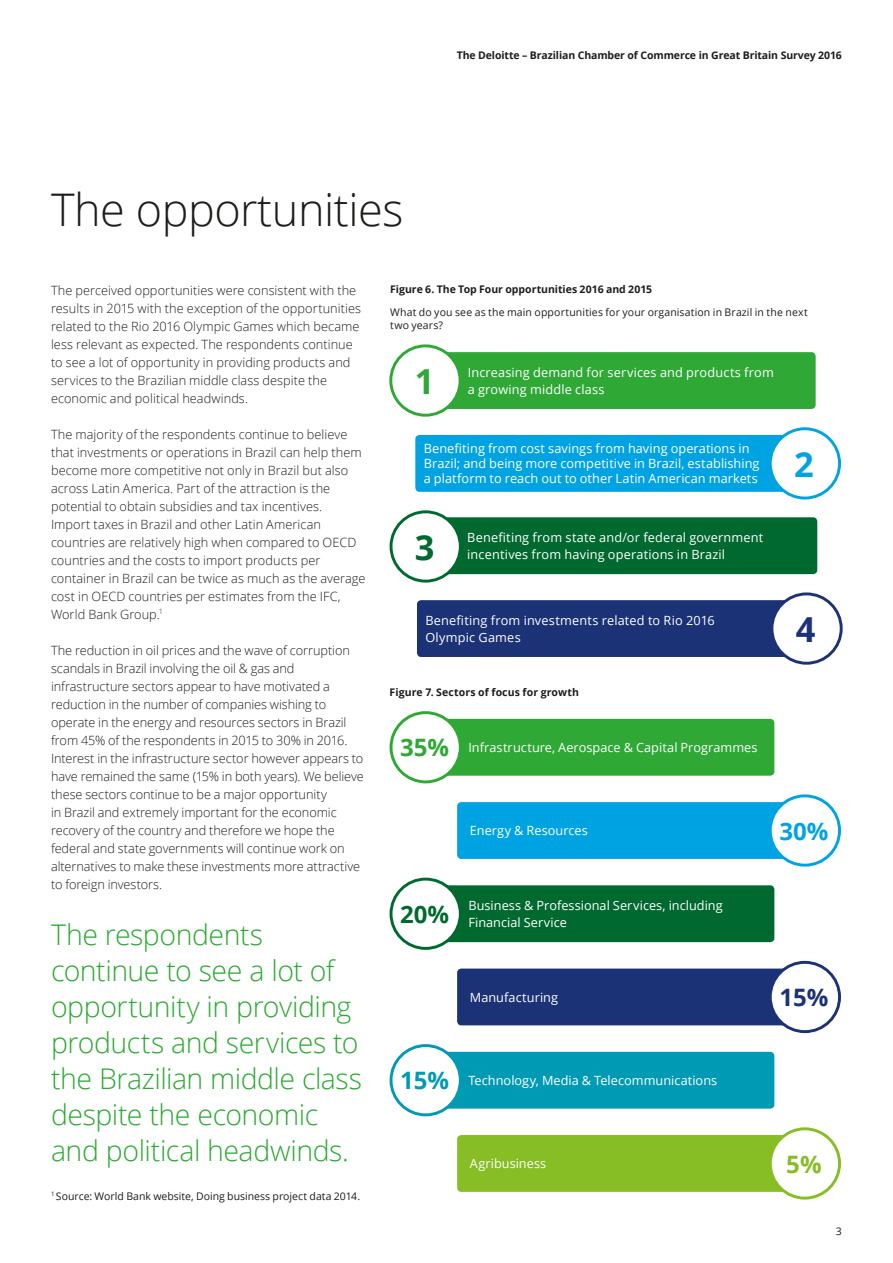
<style>
.page{position:relative;width:893px;height:1263px;background:#fff}
.page>*{position:absolute;margin:0;border:0;box-sizing:border-box;transform-origin:0 0}
.Story_heading_light{font:300 45px "Open Sans";letter-spacing:-.01em;color:#1d1d1b}
.t1{font:700 34.5px "Open Sans";color:#2fa836}
.t2{font:700 34.5px "Open Sans";color:#00a3e2}
.t3{font:700 34.5px "Open Sans";color:#1c3276}
.t4{font:700 34.5px "Open Sans";color:#00692f}
.Quote_pullout__mediu{font:300 28.5px/36px "Open Sans";letter-spacing:-.015em;color:#2fa836}
.t5{font:700 24px "Open Sans";color:#2fa836}
.t6{font:700 24px "Open Sans";color:#00692f}
.t7{font:700 24px "Open Sans";color:#009ab4}
.t8{font:700 24px "Open Sans";color:#00a3e2}
.t9{font:700 24px "Open Sans";color:#1c3276}
.t10{font:700 24px "Open Sans";color:#87bd25}
.Body_copy__8_5_12pt{font:300 12.75px/18px "Open Sans";color:#1d1d1b}
.Caption__CAP{font:12.75px/15px "Open Sans";letter-spacing:.01em;color:#fff}
.Body_copy__white_8_5{font:12.75px "Open Sans";letter-spacing:.005em;color:#fff}
.C_Head__CH{font:10.5px/13.5px "Open Sans";letter-spacing:.01em;color:#1d1d1b}
.Brochure_title___Lef{font:700 10.5px "Open Sans";letter-spacing:-.01em;color:#1d1d1b}
.Smaller_Text{font:10.5px "Open Sans";color:#1d1d1b}
.B_Head__BH{font:700 10.5px "Open Sans";color:#1d1d1b}
.C_Head__CH-2{font:700 10.5px "Open Sans";letter-spacing:.01em;color:#1d1d1b}
.Folio_Right_pg__7_9{font:10.5px "Open Sans";color:#1d1d1b}
</style>
<div class="page">
<div style="left:441px;top:719px;width:333px;height:57px;background:#2fa836;border-radius:4px"></div>
<div style="left:391px;top:713px;width:69px;height:69px;background:#fff;border-radius:50%"></div>
<div style="left:390px;top:711px;width:72px;height:72px;border:3px solid #2fa836;border-radius:50%"></div>
<div style="left:441px;top:885px;width:333px;height:57px;background:#00692f;border-radius:4px"></div>
<div style="left:391px;top:879px;width:69px;height:69px;background:#fff;border-radius:50%"></div>
<div style="left:390px;top:878px;width:72px;height:72px;border:3px solid #00692f;border-radius:50%"></div>
<div style="left:441px;top:1052px;width:333px;height:56px;background:#009ab4;border-radius:4px"></div>
<div style="left:391px;top:1045px;width:69px;height:70px;background:#fff;border-radius:50%"></div>
<div style="left:390px;top:1044px;width:72px;height:72px;border:3px solid #009ab4;border-radius:50%"></div>
<div style="left:441px;top:352px;width:375px;height:57px;background:#2fa836;border-radius:4px"></div>
<div style="left:391px;top:346px;width:69px;height:69px;background:#fff;border-radius:50%"></div>
<div style="left:389px;top:344px;width:73px;height:73px;border:3px solid #2fa836;border-radius:50%"></div>
<div style="left:415px;top:435px;width:375px;height:57px;background:#00a3e2;border-radius:4px"></div>
<div style="left:417px;top:600px;width:375px;height:57px;background:#1c3276;border-radius:4px"></div>
<div style="left:442px;top:517px;width:375px;height:57px;background:#00692f;border-radius:4px"></div>
<div style="left:770px;top:429px;width:69px;height:69px;background:#fff;border-radius:50%"></div>
<div style="left:769px;top:427px;width:72px;height:72px;border:3px solid #00a3e2;border-radius:50%"></div>
<div style="left:457px;top:802px;width:333px;height:57px;background:#00a3e2;border-radius:4px"></div>
<div style="left:770px;top:796px;width:69px;height:69px;background:#fff;border-radius:50%"></div>
<div style="left:769px;top:794px;width:72px;height:73px;border:3px solid #00a3e2;border-radius:50%"></div>
<div style="left:457px;top:968px;width:333px;height:57px;background:#1c3276;border-radius:4px"></div>
<div style="left:770px;top:962px;width:69px;height:70px;background:#fff;border-radius:50%"></div>
<div style="left:769px;top:961px;width:72px;height:72px;border:3px solid #1c3276;border-radius:50%"></div>
<div style="left:457px;top:1135px;width:333px;height:57px;background:#87bd25;border-radius:4px"></div>
<div style="left:770px;top:1129px;width:69px;height:69px;background:#fff;border-radius:50%"></div>
<div style="left:769px;top:1127px;width:72px;height:72px;border:3px solid #87bd25;border-radius:50%"></div>
<div style="left:772px;top:594px;width:69px;height:69px;background:#fff;border-radius:50%"></div>
<div style="left:770px;top:592px;width:73px;height:73px;border:3px solid #1c3276;border-radius:50%"></div>
<div style="left:391px;top:512px;width:69px;height:69px;background:#fff;border-radius:50%"></div>
<div style="left:390px;top:510px;width:72px;height:73px;border:3px solid #00692f;border-radius:50%"></div>
<p class="Story_heading_light" style="left:51px;top:179px;width:354px">The opportunities</p>
<p class="Brochure_title___Lef" style="left:457px;top:48px;width:387px">The Deloitte – Brazilian Chamber of Commerce in Great Britain Survey 2016</p>
<p class="Body_copy__8_5_12pt" style="left:51px;top:281px;width:312px">The perceived opportunities were consistent with the results in 2015 with the exception of the opportunities related to the Rio 2016 Olympic Games which became less relevant as expected. The respondents continue to see a lot of opportunity in providing products and services to the Brazilian middle class despite the economic and political headwinds.</p>
<p class="Body_copy__8_5_12pt" style="left:51px;top:425px;width:316px">The majority of the respondents continue to believe that investments or operations in Brazil can help them become more competitive not only in Brazil but also across Latin America. Part of the attraction is the potential to obtain subsidies and tax incentives.<br>Import taxes in Brazil and other Latin American countries are relatively high when compared to OECD countries and the costs to import products per container in Brazil can be twice as much as the average cost in OECD countries per estimates from the IFC, World Bank Group.<sup>1</sup></p>
<p class="Body_copy__8_5_12pt" style="left:51px;top:641px;width:314px">The reduction in oil prices and the wave of corruption scandals in Brazil involving the oil &amp; gas and infrastructure sectors appear to have motivated a reduction in the number of companies wishing to operate in the energy and resources sectors in Brazil from 45% of the respondents in 2015 to 30% in 2016.<br>Interest in the infrastructure sector however appears to have remained the same (15% in both years). We believe these sectors continue to be a major opportunity<br>in Brazil and extremely important for the economic recovery of the country and therefore we hope the federal and state governments will continue work on alternatives to make these investments more attractive to foreign investors.</p>
<p class="Quote_pullout__mediu" style="left:51px;top:915px;width:313px">The respondents continue to see a lot of opportunity in providing products and services to the Brazilian middle class despite the economic and political headwinds.</p>
<p class="Smaller_Text" style="left:51px;top:1188px;width:311px"><sup>1</sup> Source: World Bank website, Doing business project data 2014.</p>
<p class="B_Head__BH" style="left:390px;top:282px;width:264px">Figure 6. The Top Four opportunities 2016 and 2015</p>
<p class="C_Head__CH" style="left:390px;top:305px;width:419px">What do you see as the main opportunities for your organisation in Brazil in the next two years?</p>
<p class="t1" style="left:415px;top:357px;width:21px">1</p>
<p class="Caption__CAP" style="left:468px;top:365px;width:308px">Increasing demand for services and products from</p>
<p class="Caption__CAP" style="left:468px;top:381px;width:138px">a growing middle class</p>
<p class="Caption__CAP" style="left:424px;top:441px;width:337px">Benefiting from cost savings from having operations in<br>Brazil; and being more competitive in Brazil, establishing a platform to reach out to other Latin American markets</p>
<p class="t4" style="left:415px;top:523px;width:21px">3</p>
<p class="Caption__CAP" style="left:467px;top:529px;width:298px;line-height:16.4px">Benefiting from state and/or federal government incentives from having operations in Brazil</p>
<p class="Caption__CAP" style="left:425px;top:612px;width:291px;line-height:16.4px">Benefiting from investments related to Rio 2016<br>Olympic Games</p>
<p class="C_Head__CH-2" style="left:390px;top:684px;width:191px">Figure 7. Sectors of focus for growth</p>
<p class="t5" style="left:400px;top:731px;width:51px">35%</p>
<p class="Body_copy__white_8_5" style="left:468px;top:739px;width:291px">Infrastructure, Aerospace &amp; Capital Programmes</p>
<p class="t2" style="left:794px;top:440px;width:21px">2</p>
<p class="t3" style="left:796px;top:605px;width:21px">4</p>
<p class="Body_copy__white_8_5" style="left:470px;top:822px;width:119px">Energy &amp; Resources</p>
<p class="t8" style="left:779px;top:814px;width:51px">30%</p>
<p class="Body_copy__white_8_5" style="left:468px;top:897px;width:256px">Business &amp; Professional Services, including</p>
<p class="t6" style="left:400px;top:897px;width:51px">20%</p>
<p class="Body_copy__white_8_5" style="left:468px;top:913px;width:100px">Financial Service</p>
<p class="Caption__CAP" style="left:470px;top:989px;width:90px">Manufacturing</p>
<p class="t9" style="left:779px;top:980px;width:51px">15%</p>
<p class="t7" style="left:400px;top:1064px;width:51px">15%</p>
<p class="Caption__CAP" style="left:468px;top:1072px;width:250px">Technology, Media &amp; Telecommunications</p>
<p class="Caption__CAP" style="left:470px;top:1156px;width:78px">Agribusiness</p>
<p class="t10" style="left:786px;top:1147px;width:37px">5%</p>
<p class="Folio_Right_pg__7_9" style="left:836px;top:1224px;width:8px">3</p>
</div>
